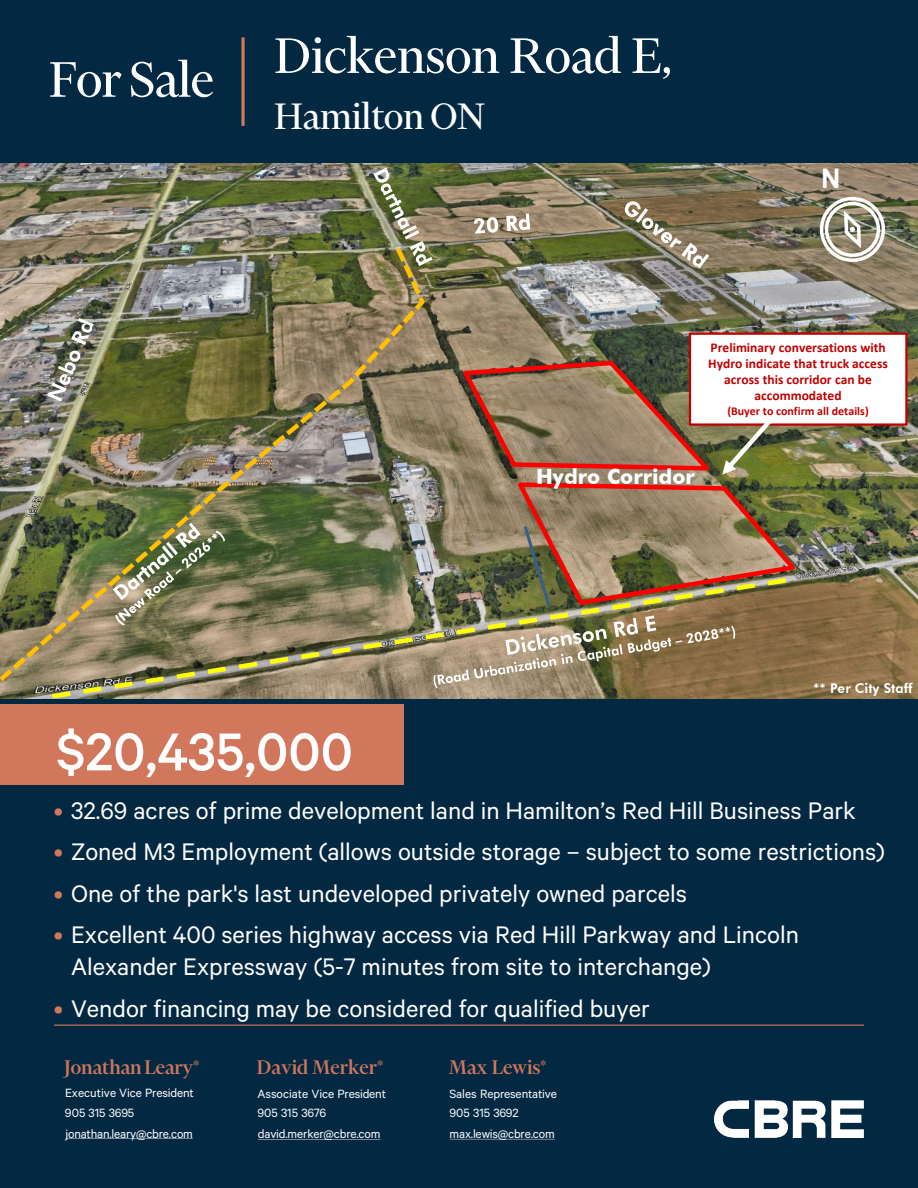
<style>
.page{position:relative;width:918px;height:1188px;background:#fff}
.page>*{position:absolute;margin:0;border:0;box-sizing:border-box;transform-origin:0 0}
.t1{font:500 60px "Calibre";letter-spacing:-.005em;color:#fff}
.t2{font:57px "Financier Display";color:#fff}
.t3{font:42px "Financier Display";color:#fff}
.t4{font:27px/32.4px "Calibre";color:#fff}
.t5{font:700 27px "Arial";color:#fff}
.t6{font:500 22.5px "Financier Display";color:#d1775b}
.t7{font:700 21px "Futura BT";color:#fff}
.t8{font:13.5px/19.5px "Calibre";letter-spacing:-.01em;color:#fff}
.t9{font:700 13.5px/16.2px "Calibri";color:#c00000;text-align:center}
.t10{font:800 13.5px "Futura BT";color:#fff}
.t11{font:700 12px "Calibri";color:#c00000}
.s1{color:#d1775b}
</style>
<div class="page">
<div style="left:0;top:641px;width:918px;height:241px;background:#032842"></div>
<div style="left:0;top:776px;width:918px;height:412px;background:#032842"></div>
<hr style="left:54px;top:1025px;width:810px;height:1px;background:#d1775b">
<div style="left:0;top:704px;width:404px;height:81px;background:#d1775b"></div>
<div style="left:0;top:0;width:918px;height:166px;background:#032842"></div>
<svg style="left:66px;top:1138px;width:127px;height:1px"></svg>
<svg style="left:450px;top:1139px;width:105px;height:1px"></svg>
<svg style="left:258px;top:1139px;width:122px;height:1px"></svg>
<img style="left:0;top:164px;width:918px;height:534px">
<svg style="left:625px;top:201px;width:84px;height:68px;background:#898067"></svg>
<svg style="left:474px;top:213px;width:56px;height:21px"></svg>
<img style="left:373px;top:168px;width:60px;height:98px">
<div style="left:690px;top:334px;width:216px;height:91px;background:#fff"></div>
<div style="left:689px;top:333px;width:219px;height:93px;border:2px solid #c00000"></div>
<img style="left:458px;top:358px;width:360px;height:251px">
<img style="left:0;top:243px;width:428px;height:443px">
<svg style="left:113px;top:523px;width:112px;height:50px;background:#747f53"></svg>
<img style="left:47px;top:573px;width:756px;height:126px">
<svg style="left:433px;top:616px;width:302px;height:72px;background:#9b8b69"></svg>
<svg style="left:241px;top:37px;width:4px;height:89px"></svg>
<img style="left:809px;top:186px;width:87px;height:87px">
<img style="left:714px;top:1100px;width:150px;height:38px">
<p class="t2" style="left:49px;top:50px;width:166px">For Sale</p>
<p class="t2" style="left:275px;top:26px;width:399px">Dickenson Road E,</p>
<p class="t3" style="left:275px;top:94px;width:212px">HamiltonON</p>
<p class="t5" style="left:821px;top:160px;width:21px">N</p>
<p class="t9" style="left:708px;top:339px;width:181px">Preliminary conversations with<br>Hydro indicate that truck access across this corridor can be accommodated</p>
<p class="t11" style="left:727px;top:403px;width:143px">(Buyer to confirm all details)</p>
<p class="t7" style="left:536px;top:464px;width:160px">Hydro Corridor</p>
<p class="t1" style="left:56px;top:717px;width:299px">$20,435,000</p>
<p class="t10" style="left:813px;top:680px;width:101px">** Per City Staff</p>
<p class="t4" style="left:54px;top:793px;width:803px"><span class="s1">•</span> 32.69 acres of prime development land in Hamilton’s Red Hill Business Park</p>
<p class="t4" style="left:54px;top:835px;width:833px"><span class="s1">•</span> Zoned M3 Employment (allows outside storage – subject to some restrictions)</p>
<p class="t4" style="left:54px;top:876px;width:635px"><span class="s1">•</span> One of the park's last undeveloped privately owned parcels</p>
<p class="t4" style="left:71px;top:917px;width:729px;text-indent:-17px"><span class="s1">•</span> Excellent 400 series highway access via Red Hill Parkway and Lincoln<br>Alexander Expressway (5-7 minutes from site to interchange)</p>
<p class="t4" style="left:54px;top:991px;width:597px"><span class="s1">•</span> Vendor financing may be considered for qualified buyer</p>
<p class="t6" style="left:65px;top:1055px;width:136px">JonathanLeary*</p>
<p class="t8" style="left:65px;top:1083px;width:130px">Executive Vice President<br>905 315 3695</p>
<p class="t8" style="left:66px;top:1123px;width:129px">jonathan.leary@cbre.com</p>
<p class="t6" style="left:257px;top:1056px;width:128px">David Merker*</p>
<p class="t8" style="left:257px;top:1083px;width:130px">Associate Vice President<br>905 315 3676</p>
<p class="t8" style="left:258px;top:1124px;width:124px">david.merker@cbre.com</p>
<p class="t6" style="left:449px;top:1056px;width:99px">Max Lewis*</p>
<p class="t8" style="left:449px;top:1083px;width:109px">Sales Representative<br>905 315 3692</p>
<p class="t8" style="left:450px;top:1124px;width:107px">max.lewis@cbre.com</p>
</div>
